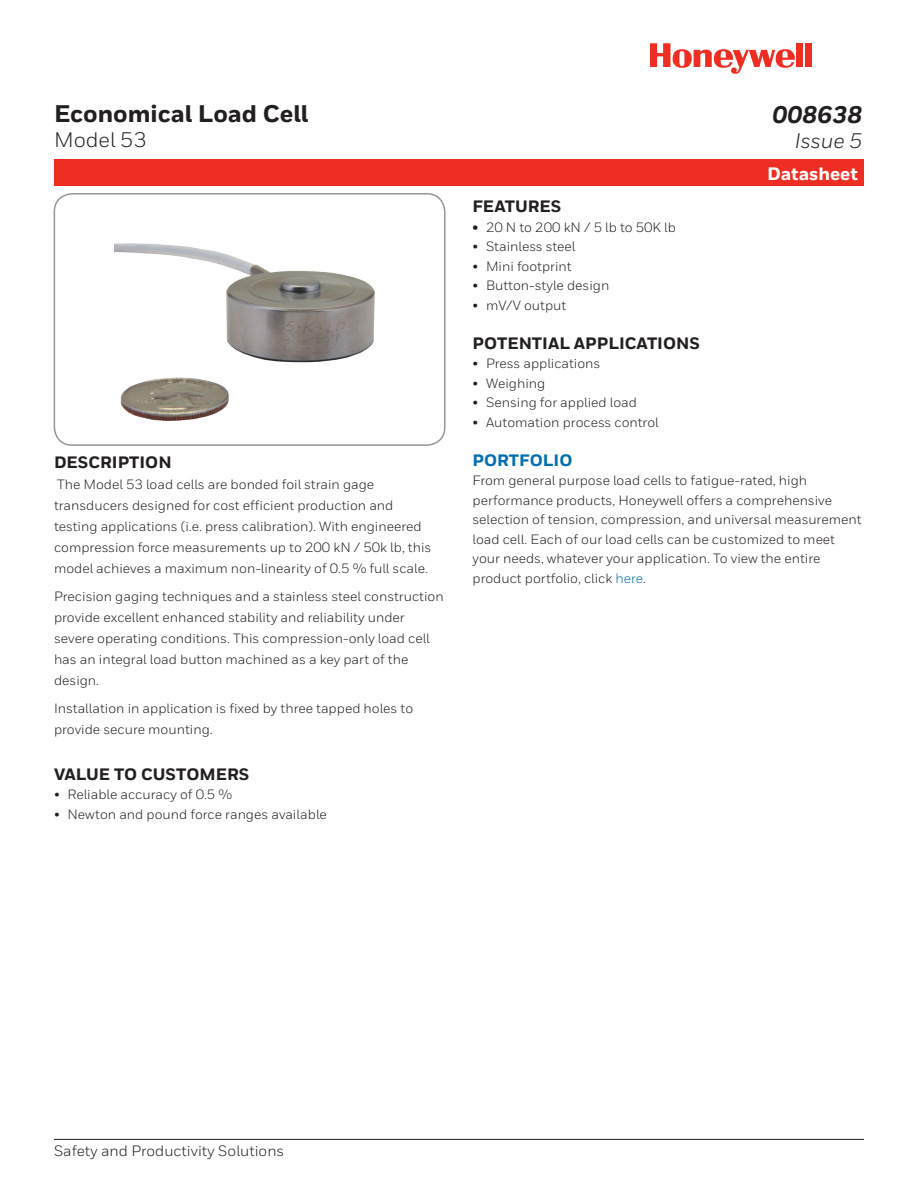
<style>
.page{position:relative;width:918px;height:1188px;background:#fff}
.page>*{position:absolute;margin:0;border:0;box-sizing:border-box;transform-origin:0 0}
.t1{font:800 24px "Honeywell Sans";color:#231f20}
.t2{font:italic 800 24px "Honeywell Sans";color:#231f20}
.t3{font:21px "Honeywell Sans";color:#231f20}
.t4{font:italic 21px "Honeywell Sans";letter-spacing:-.005em;color:#231f20}
.t5{font:800 18px "Honeywell Sans";color:#fff}
.subhead_-_caps_-_11{font:800 16.5px "Honeywell Sans";color:#231f20}
.t6{font:800 16.5px "Honeywell Sans";color:#006faf}
.t7{font:15px "Honeywell Sans";color:#231f20}
.text_bullets_-_first{font:13.5px/21px "Honeywell Sans";color:#231f20}
.s1{font-weight:800}
.s2{color:#006faf}
</style>
<div class="page">
<div style="left:54px;top:193px;width:392px;height:253px;border:2px solid #939598;border-radius:18px"></div>
<div style="left:797px;top:43px;width:6px;height:24px;background:#ee2e22"></div>
<div style="left:806px;top:43px;width:6px;height:24px;background:#ee2e22"></div>
<svg style="left:650px;top:43px;width:145px;height:31px"></svg>
<div style="left:54px;top:159px;width:810px;height:27px;background:#ee2e22"></div>
<hr style="left:54px;top:1139px;width:810px;height:1px;background:#231f20">
<img style="left:115px;top:193px;width:270px;height:228px">
<p class="t1" style="left:54px;top:99px;width:256px">Economical Load Cell</p>
<p class="t3" style="left:54px;top:128px;width:94px">Model 53</p>
<p class="subhead_-_caps_-_11" style="left:54px;top:453px;width:119px">DESCRIPTION</p>
<p class="text_bullets_-_first" style="left:54px;top:474px;width:379px">The Model 53 load cells are bonded foil strain gage transducers designed for cost efficient production and testing applications (i.e. press calibration). With engineered compression force measurements up to 200 kN / 50k lb, this model achieves a maximum non-linearity of 0.5 % full scale.</p>
<p class="text_bullets_-_first" style="left:54px;top:586px;width:391px">Precision gaging techniques and a stainless steel construction provide excellent enhanced stability and reliability under severe operating conditions. This compression-only load cell has an integral load button machined as a key part of the design.</p>
<p class="text_bullets_-_first" style="left:54px;top:698px;width:361px">Installation in application is fixed by three tapped holes to provide secure mounting.</p>
<p class="subhead_-_caps_-_11" style="left:54px;top:764px;width:197px">VALUE TO CUSTOMERS</p>
<p class="text_bullets_-_first" style="left:54px;top:784px;width:180px">• Reliable accuracy of 0.5 %</p>
<p class="text_bullets_-_first" style="left:54px;top:804px;width:274px">• Newton and pound force ranges available</p>
<p class="t2" style="left:772px;top:100px;width:91px">008638</p>
<p class="t4" style="left:795px;top:128px;width:69px">Issue 5</p>
<p class="t5" style="left:767px;top:163px;width:92px">Datasheet</p>
<p class="subhead_-_caps_-_11" style="left:472px;top:196px;width:90px">FEATURES</p>
<p class="text_bullets_-_first" style="left:472px;top:216px;width:205px"><span class="s1">•</span> 20 N to 200 kN / 5 lb to 50K lb</p>
<p class="text_bullets_-_first" style="left:472px;top:236px;width:104px">• Stainless steel</p>
<p class="text_bullets_-_first" style="left:472px;top:255px;width:101px">• Mini footprint</p>
<p class="text_bullets_-_first" style="left:472px;top:275px;width:138px">• Button-style design</p>
<p class="text_bullets_-_first" style="left:472px;top:294px;width:95px">• mV/V output</p>
<p class="subhead_-_caps_-_11" style="left:472px;top:333px;width:229px">POTENTIAL APPLICATIONS</p>
<p class="text_bullets_-_first" style="left:472px;top:353px;width:129px">• Press applications</p>
<p class="text_bullets_-_first" style="left:472px;top:372px;width:74px">• Weighing</p>
<p class="text_bullets_-_first" style="left:472px;top:392px;width:166px">• Sensing for applied load</p>
<p class="text_bullets_-_first" style="left:472px;top:411px;width:188px">• Automation process control</p>
<p class="t6" style="left:472px;top:450px;width:101px">PORTFOLIO</p>
<p class="text_bullets_-_first" style="left:472px;top:471px;width:391px;line-height:19.5px">From general purpose load cells to fatigue-rated, high performance products, Honeywell offers a comprehensive selection of tension, compression, and universal measurement load cell. Each of our load cells can be customized to meet your needs, whatever your application. To view the entire product portfolio, click <span class="s2">here</span>.</p>
<p class="t7" style="left:54px;top:1142px;width:232px">Safety and Productivity Solutions</p>
</div>
